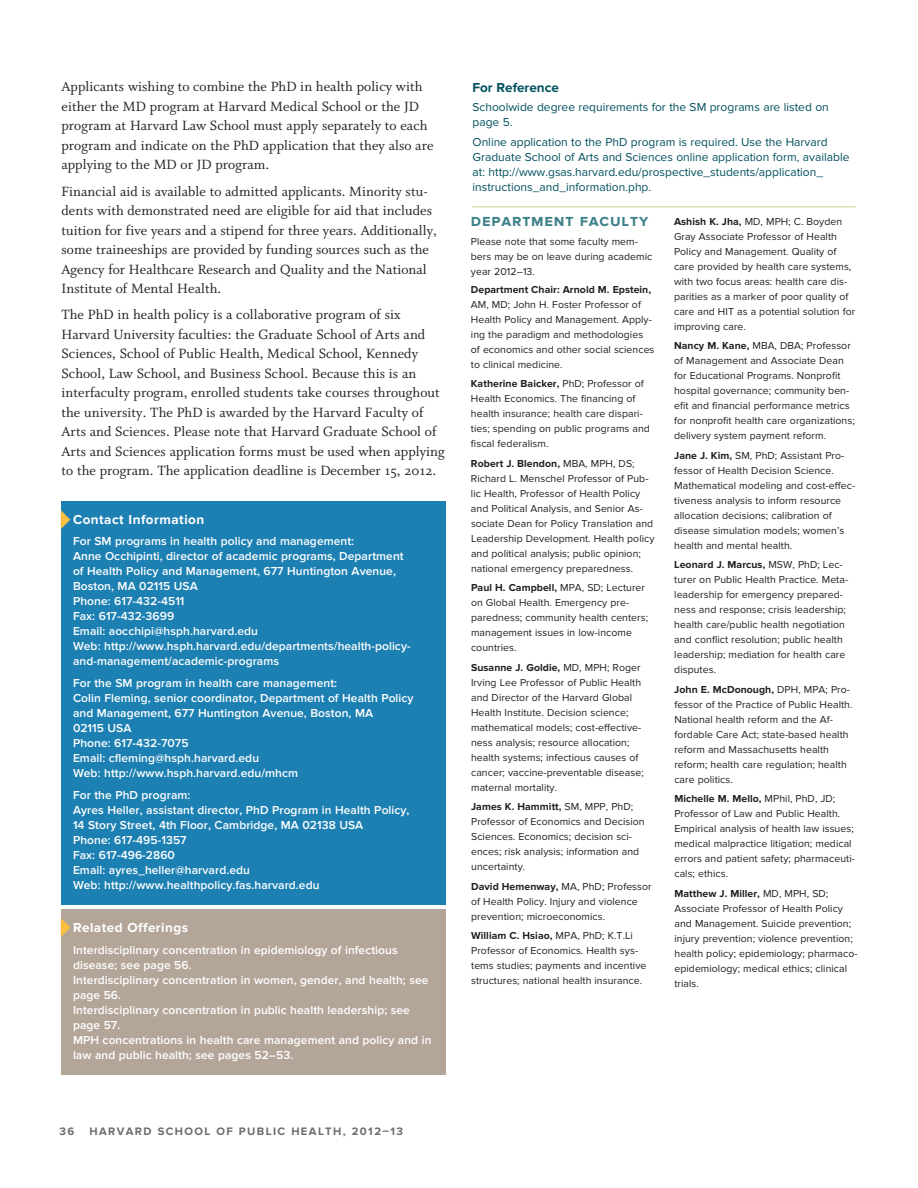
<style>
.page{position:relative;width:918px;height:1188px;background:#fff}
.page>*{position:absolute;margin:0;border:0;box-sizing:border-box;transform-origin:0 0}
.t1{font:700 16.5px "Proxima Nova";letter-spacing:.05em;color:#3e8389}
.t2{font:15px/19.5px "Whitman Roman Os F";letter-spacing:.005em;color:#231f20}
.t3{font:700 13.5px "Proxima Nova";color:#fff}
.t4{font:700 13.5px "Proxima Nova";color:#00505f}
.t5{font:600 12px/15px "Proxima Nova";letter-spacing:.005em;color:#fff}
.t6{font:12px/15px "Proxima Nova";color:#00505f}
.t7{font:700 11.25px "Proxima Nova";letter-spacing:.125em;color:#6c6d70}
.t8{font:10.5px/15px "Proxima Nova";letter-spacing:.005em;color:#231f20}
.t9{font:700 10.5px "Proxima Nova";letter-spacing:.1em;color:#231f20}
.s1{font-weight:700}
</style>
<div class="page">
<hr style="left:472px;top:206px;width:384px;height:1px;background:#c7d48a">
<div style="left:61px;top:501px;width:385px;height:404px;background:#1d80b3"></div>
<div style="left:61px;top:909px;width:385px;height:166px;background:#b4a599"></div>
<p class="t2" style="left:61px;top:77px;width:374px">Applicants wishing to combine the PhD in health policy with either the MD program at Harvard Medical School or the JD program at Harvard Law School must apply separately to each program and indicate on the PhD application that they also are applying to the MD or JD program.</p>
<p class="t2" style="left:61px;top:182px;width:377px">Financial aid is available to admitted applicants. Minority stu&shy;dents with demonstrated need are eligible for aid that includes tuition for five years and a stipend for three years. Additionally, some traineeships are provided by funding sources such as the Agency for Healthcare Research and Quality and the National Institute of Mental Health.</p>
<p class="t2" style="left:61px;top:305px;width:385px">The PhD in health policy is a collaborative program of six Harvard University faculties: the Graduate School of Arts and Sciences, School of Public Health, Medical School, Kennedy School, Law School, and Business School. Because this is an interfaculty program, enrolled students take courses throughout the university. The PhD is awarded by the Harvard Faculty of Arts and Sciences. Please note that Harvard Graduate School of Arts and Sciences application forms must be used when applying to the program. The application deadline is December 15, 2012.</p>
<p class="t3" style="left:73px;top:511px;width:133px">Contact Information</p>
<p class="t5" style="left:73px;top:534px;width:339px">For SM programs in health policy and management:<br>Anne Occhipinti, director of academic programs, Department of Health Policy and Management, 677 Huntington Avenue, Boston, MA 02115 USA<br>Phone: 617-432-4511<br>Fax: 617-432-3699<br>Email: aocchipi@hsph.harvard.edu<br>Web: http://www.hsph.harvard.edu/departments/health-policy&shy;and-management/academic-programs</p>
<p class="t5" style="left:73px;top:676px;width:342px">For the SM program in health care management:<br>Colin Fleming, senior coordinator, Department of Health Policy and Management, 677 Huntington Avenue, Boston, MA<br>02115 USA<br>Phone: 617-432-7075<br>Email: cfleming@hsph.harvard.edu<br>Web: http://www.hsph.harvard.edu/mhcm</p>
<p class="t5" style="left:73px;top:788px;width:338px">For the PhD program:<br>Ayres Heller, assistant director, PhD Program in Health Policy, 14 Story Street, 4th Floor, Cambridge, MA 02138 USA<br>Phone: 617-495-1357<br>Fax: 617-496-2860<br>Email: ayres_heller@harvard.edu<br>Web: http://www.healthpolicy.fas.harvard.edu</p>
<p class="t3" style="left:73px;top:920px;width:117px">Related Offerings</p>
<p class="t5" style="left:73px;top:942px;width:360px">Interdisciplinary concentration in epidemiology of infectious disease; see page 56.<br>Interdisciplinary concentration in women, gender, and health; see page 56.<br>Interdisciplinary concentration in public health leadership; see page 57.<br>MPH concentrations in health care management and policy and in law and public health; see pages 52–53.</p>
<p class="t4" style="left:472px;top:79px;width:88px">For Reference</p>
<p class="t6" style="left:472px;top:100px;width:358px">Schoolwide degree requirements for the SM programs are listed on page 5.</p>
<p class="t6" style="left:473px;top:134px;width:379px">Online application to the PhD program is required. Use the Harvard Graduate School of Arts and Sciences online application form, available at: http://www.gsas.harvard.edu/prospective_students/application_ instructions_and_information.php.</p>
<h1 class="t1" style="left:471px;top:211px;width:179px">department faculty</h1>
<p class="t8" style="left:471px;top:235px;width:183px">Please note that some faculty mem&shy;bers may be on leave during academic year 2012–13.</p>
<p class="t9" style="left:471px;top:283px;width:182px">Department Chair: Arnold M. Epstein,</p>
<p class="t8" style="left:471px;top:297px;width:185px">AM, MD; John H. Foster Professor of Health Policy and Management. Apply&shy;ing the paradigm and methodologies of economics and other social sciences to clinical medicine.</p>
<p class="t8" style="left:471px;top:376px;width:181px"><span class="s1">Katherine Baicker,</span> PhD; Professor of Health Economics. The financing of health insurance; health care dispari&shy;ties; spending on public programs and fiscal federalism.</p>
<p class="t8" style="left:471px;top:456px;width:185px"><span class="s1">Robert J. Blendon,</span> MBA, MPH, DS; Richard L. Menschel Professor of Pub&shy;lic Health, Professor of Health Policy and Political Analysis, and Senior As&shy;sociate Dean for Policy Translation and Leadership Development. Health policy and political analysis; public opinion; national emergency preparedness.</p>
<p class="t8" style="left:471px;top:580px;width:179px"><span class="s1">Paul H. Campbell,</span> MPA, SD; Lecturer on Global Health. Emergency pre&shy;paredness; community health centers; management issues in low-income countries.</p>
<p class="t8" style="left:471px;top:660px;width:174px"><span class="s1">Susanne J. Goldie,</span> MD, MPH; Roger Irving Lee Professor of Public Health and Director of the Harvard Global Health Institute. Decision science; mathematical models; cost-effective&shy;ness analysis; resource allocation; health systems; infectious causes of cancer; vaccine-preventable disease; maternal mortality.</p>
<p class="t8" style="left:471px;top:799px;width:175px"><span class="s1">James K. Hammitt,</span> SM, MPP, PhD;<br>Professor of Economics and Decision<br>Sciences. Economics; decision sci&shy;ences; risk analysis; information and uncertainty.</p>
<p class="t8" style="left:471px;top:879px;width:182px"><span class="s1">David Hemenway,</span> MA, PhD; Professor of Health Policy. Injury and violence prevention; microeconomics.</p>
<p class="t8" style="left:471px;top:928px;width:177px"><span class="s1">William C. Hsiao,</span> MPA, PhD; K.T.Li Professor of Economics. Health sys&shy;tems studies; payments and incentive structures; national health insurance.</p>
<p class="t8" style="left:674px;top:214px;width:183px"><span class="s1">Ashish K. Jha,</span> MD, MPH; C. Boyden Gray Associate Professor of Health Policy and Management. Quality of care provided by health care systems, with two focus areas: health care dis&shy;parities as a marker of poor quality of care and HIT as a potential solution for improving care.</p>
<p class="t8" style="left:674px;top:338px;width:182px"><span class="s1">Nancy M. Kane,</span> MBA, DBA; Professor of Management and Associate Dean for Educational Programs. Nonprofit hospital governance; community ben&shy;efit and financial performance metrics for nonprofit health care organizations; delivery system payment reform.</p>
<p class="t8" style="left:674px;top:448px;width:183px"><span class="s1">Jane J. Kim,</span> SM, PhD; Assistant Pro&shy;fessor of Health Decision Science.<br>Mathematical modeling and cost-effec&shy;tiveness analysis to inform resource allocation decisions; calibration of disease simulation models; women’s health and mental health.</p>
<p class="t8" style="left:674px;top:557px;width:175px"><span class="s1">Leonard J. Marcus,</span> MSW, PhD; Lec&shy;turer on Public Health Practice. Meta&shy;leadership for emergency prepared&shy;ness and response; crisis leadership; health care/public health negotiation and conflict resolution; public health leadership; mediation for health care disputes.</p>
<p class="t8" style="left:674px;top:682px;width:180px"><span class="s1">John E. McDonough,</span> DPH, MPA; Pro&shy;fessor of the Practice of Public Health.<br>National health reform and the Af&shy;fordable Care Act; state-based health reform and Massachusetts health reform; health care regulation; health care politics.</p>
<p class="t8" style="left:674px;top:791px;width:182px"><span class="s1">Michelle M. Mello,</span> MPhil, PhD, JD; Professor of Law and Public Health.<br>Empirical analysis of health law issues; medical malpractice litigation; medical errors and patient safety; pharmaceuti&shy;cals; ethics.</p>
<p class="t8" style="left:674px;top:886px;width:185px"><span class="s1">Matthew J. Miller,</span> MD, MPH, SD; Associate Professor of Health Policy and Management. Suicide prevention; injury prevention; violence prevention; health policy; epidemiology; pharmaco&shy;epidemiology; medical ethics; clinical trials.</p>
<p class="t7" style="left:59px;top:1125px;width:16px">36</p>
<p class="t7" style="left:89px;top:1125px;width:315px">harvard school of public health, 2012–13</p>
</div>
